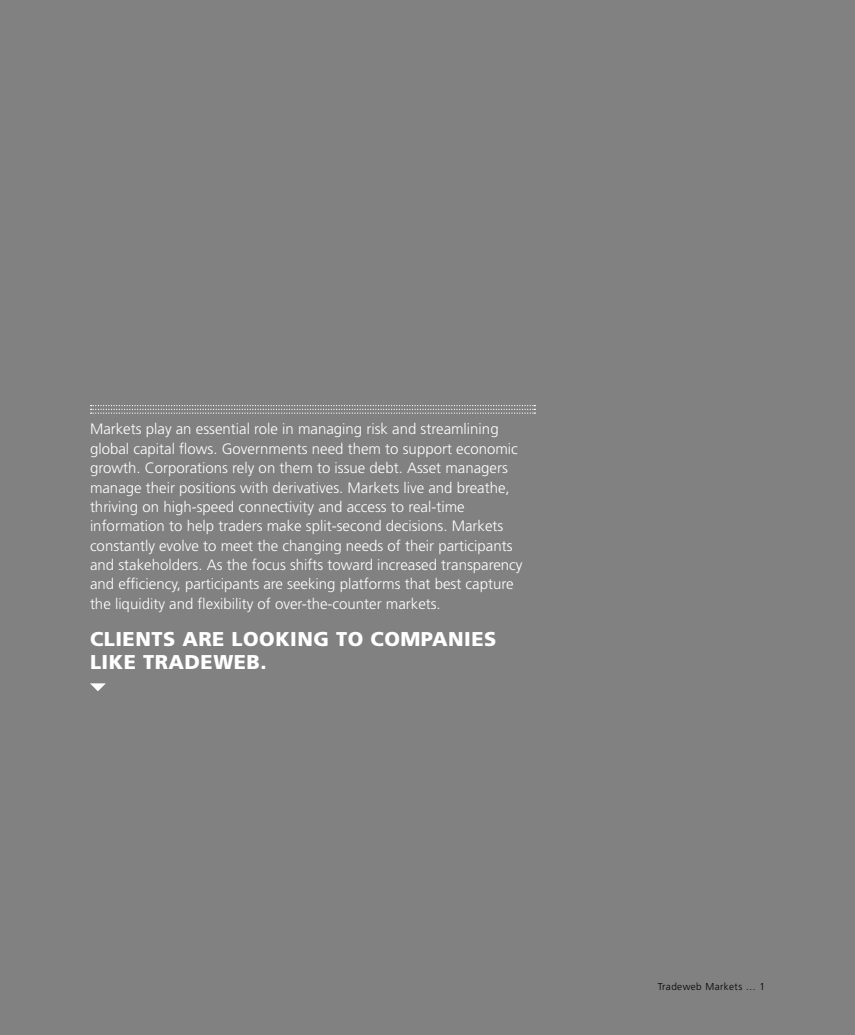
<style>
.page{position:relative;width:855px;height:1035px;background:#828182}
.page>*{position:absolute;margin:0;border:0;box-sizing:border-box;transform-origin:0 0}
.t1{font:900 20px/22.5px "Frutiger LT Std";letter-spacing:.025em;color:#fff}
.t2{font:300 15px/19.4px "Frutiger LT Std";color:#fff}
.t3{font:300 10px "Frutiger LT Std";letter-spacing:.04em;color:#000}
</style>
<div class="page">
<svg style="left:91px;top:405px;width:444px;height:9px;background:#949394"></svg>
<svg style="left:90px;top:683px;width:16px;height:8px"></svg>
<p class="t2" style="left:90px;top:420px;width:434px">Markets play an essential role in managing risk and streamlining global capital flows. Governments need them to support economic growth. Corporations rely on them to issue debt. Asset managers manage their positions with derivatives. Markets live and breathe, thriving on high-speed connectivity and access to real-time information to help traders make split-second decisions. Markets constantly evolve to meet the changing needs of their participants and stakeholders. As the focus shifts toward increased transparency and efficiency, participants are seeking platforms that best capture the liquidity and flexibility of over-the-counter markets.</p>
<h1 class="t1" style="left:90px;top:628px;width:408px">CLIENTS ARE LOOKING TO COMPANIES<br>LIKE TRADEWEb.</h1>
<p class="t3" style="left:658px;top:981px;width:109px">Tradeweb Markets … 1</p>
</div>
